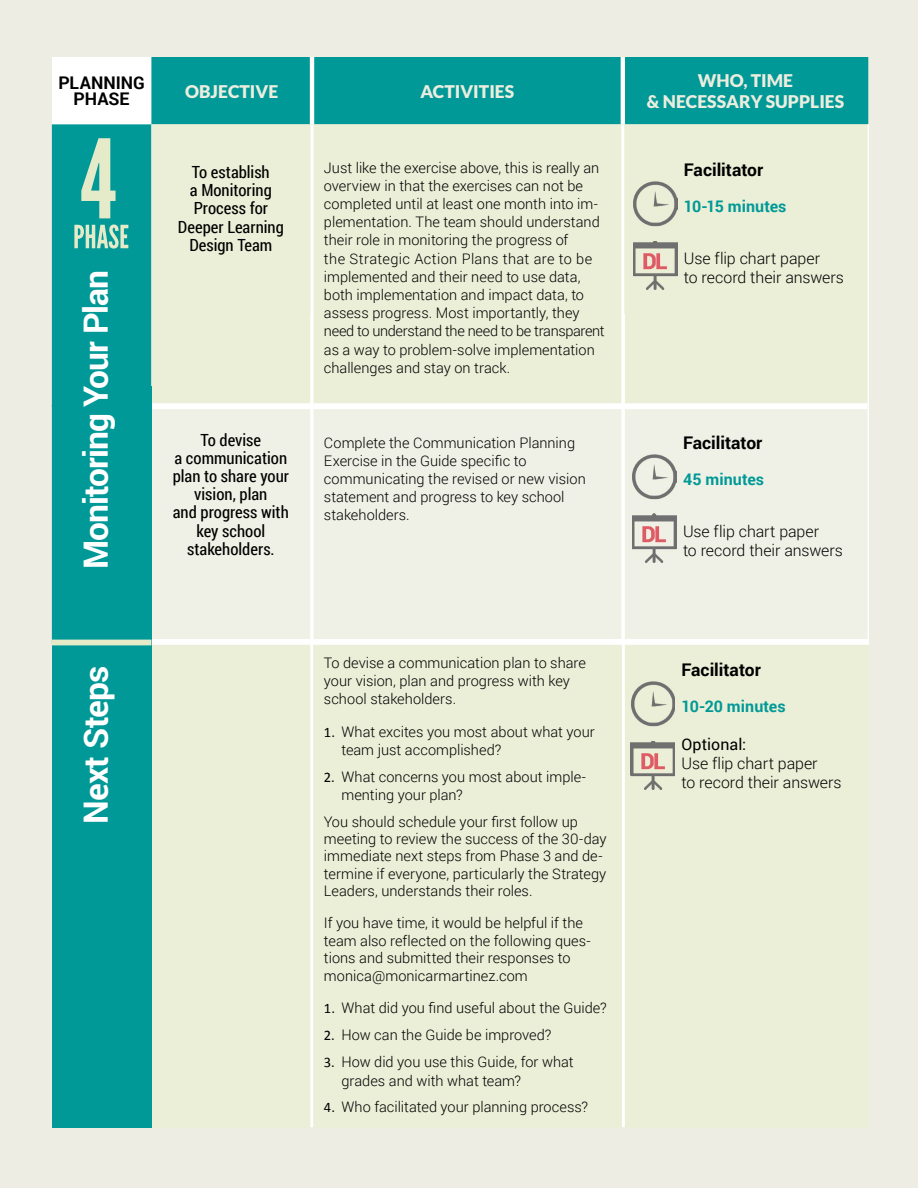
<style>
.page{position:relative;width:918px;height:1188px;background:#edede4}
.page>*{position:absolute;margin:0;border:0;box-sizing:border-box;transform-origin:0 0}
.t1{font:700 33.45px "Roboto";letter-spacing:-.03em;color:#fff}
.t2{font:700 17.4px/16px "Roboto";color:#000;text-align:center}
.t3{font:900 17.4px/21px "Lato";color:#ebeddf;text-align:center}
.t4{font:16.8px/18.1px "Roboto Condensed";color:#000;text-align:center}
.t5{font:700 16.05px "Roboto";letter-spacing:.005em;color:#009997}
.t6{font:16.05px "Roboto";letter-spacing:.005em;color:#000}
.t7{font:300 15.9px/18.8px "Roboto";letter-spacing:-.005em;color:#000}
.t8{font:300 14.55px/18.1px "Roboto";color:#000}
.s1{font-family:"Calibri";font-weight:400}
</style>
<div class="page">
<div style="left:52px;top:57px;width:816px;height:1070px;background:#ebefd7"></div>
<svg style="left:52px;top:57px;width:816px;height:329px;background:#17a2a0"></svg>
<svg style="left:151px;top:124px;width:717px;height:279px"></svg>
<div style="left:151px;top:409px;width:717px;height:230px;background:#f0f1e6"></div>
<hr style="left:310px;top:57px;width:4px;height:67px;background:#fff">
<hr style="left:621px;top:57px;width:4px;height:67px;background:#fff">
<hr style="left:311px;top:124px;width:2px;height:279px;background:#fff">
<hr style="left:621px;top:124px;width:3px;height:279px;background:#fff">
<hr style="left:621px;top:409px;width:3px;height:230px;background:#fff">
<div style="left:151px;top:639px;width:161px;height:6px;background:#fff"></div>
<div style="left:312px;top:639px;width:311px;height:6px;background:#fff"></div>
<div style="left:623px;top:639px;width:246px;height:6px;background:#fff"></div>
<div style="left:151px;top:403px;width:161px;height:6px;background:#fff"></div>
<div style="left:312px;top:403px;width:311px;height:6px;background:#fff"></div>
<div style="left:623px;top:403px;width:245px;height:6px;background:#fff"></div>
<hr style="left:868px;top:124px;width:1px;height:282px;background:#fff">
<hr style="left:868px;top:406px;width:1px;height:233px;background:#fff">
<div style="left:52px;top:386px;width:99px;height:741px;background:#009997"></div>
<img style="left:633px;top:181px;width:44px;height:48px">
<img style="left:632px;top:454px;width:44px;height:48px">
<img style="left:631px;top:681px;width:44px;height:46px">
<img style="left:633px;top:241px;width:44px;height:48px">
<img style="left:632px;top:514px;width:44px;height:48px">
<img style="left:631px;top:741px;width:44px;height:48px">
<hr style="left:310px;top:314px;width:3px;height:813px;background:#fff">
<hr style="left:622px;top:314px;width:3px;height:813px;background:#fff">
<svg style="left:74px;top:224px;width:54px;height:25px"></svg>
<svg style="left:81px;top:138px;width:35px;height:80px"></svg>
<div style="left:52px;top:640px;width:99px;height:5px;background:#e5eac8"></div>
<p class="t2" style="left:58px;top:74px;width:88px">PLANNING<br>PHASE</p>
<p class="t3" style="left:185px;top:80px;width:95px">OBJECTIVE</p>
<p class="t3" style="left:421px;top:80px;width:95px">ACTIVITIES</p>
<p class="t3" style="left:647px;top:70px;width:199px">WHO, TIME<br>&amp; NECESSARY SUPPLIES</p>
<h1 class="t1" style="left:72px;top:569px;width:301px;rotate:-90deg">Monitoring Your Plan</h1>
<h1 class="t1" style="left:72px;top:824px;width:159px;rotate:-90deg">Next Steps</h1>
<p class="t4" style="left:178px;top:162px;width:107px">To establish<br>a Monitoring<br>Process for<br>Deeper Learning<br>Design Team</p>
<p class="t4" style="left:173px;top:430px;width:118px">To devise<br>a communication plan to share your vision, plan<br>and progress with key school stakeholders.</p>
<p class="t8" style="left:324px;top:158px;width:282px">Just like the exercise above, this is really an overview in that the exercises can not be completed until at least one month into im&shy;plementation. The team should understand their role in monitoring the progress of<br>the Strategic Action Plans that are to be implemented and their need to use data, both implementation and impact data, to assess progress. Most importantly, they need to understand the need to be transparent as a way to problem-solve implementation challenges and stay on track.</p>
<p class="t8" style="left:324px;top:433px;width:263px">Complete the Communication Planning<br>Exercise in the Guide specific to communicating the revised or new vision statement and progress to key school stakeholders.</p>
<p class="t8" style="left:324px;top:653px;width:263px">To devise a communication plan to share your vision, plan and progress with key school stakeholders.</p>
<p class="t8" style="left:341px;top:722px;width:255px;text-indent:-17px"><span class="s1">1.</span> What excites you most about what your team just accomplished?</p>
<p class="t8" style="left:341px;top:767px;width:246px;text-indent:-17px"><span class="s1">2.</span> What concerns you most about imple&shy;menting your plan?</p>
<p class="t8" style="left:324px;top:812px;width:284px;line-height:17.4px">You should schedule your first follow up meeting to review the success of the 30-day immediate next steps from Phase 3 and de&shy;termine if everyone, particularly the Strategy Leaders, understands their roles.</p>
<p class="t8" style="left:324px;top:914px;width:268px;line-height:17.4px">If you have time, it would be helpful if the team also reflected on the following ques&shy;tions and submitted their responses to monica@monicarmartinez.com</p>
<p class="t8" style="left:324px;top:999px;width:284px"><span class="s1">1.</span> What did you find useful about the Guide?</p>
<p class="t8" style="left:324px;top:1026px;width:229px"><span class="s1">2.</span> How can the Guide be improved?</p>
<p class="t8" style="left:341px;top:1053px;width:234px;text-indent:-17px"><span class="s1">3.</span> How did you use this Guide, for what grades and with what team?</p>
<p class="t8" style="left:324px;top:1098px;width:266px"><span class="s1">4.</span> Who facilitated your planning process?</p>
<p class="t2" style="left:684px;top:161px;width:81px">Facilitator</p>
<p class="t5" style="left:684px;top:195px;width:104px">10-15 minutes</p>
<p class="t7" style="left:684px;top:249px;width:161px">Use flip chart paper<br>to record their answers</p>
<p class="t2" style="left:683px;top:434px;width:81px">Facilitator</p>
<p class="t5" style="left:683px;top:468px;width:83px">45 minutes</p>
<p class="t7" style="left:683px;top:522px;width:161px">Use flip chart paper<br>to record their answers</p>
<p class="t2" style="left:682px;top:661px;width:81px">Facilitator</p>
<p class="t5" style="left:682px;top:695px;width:106px">10-20 minutes</p>
<p class="t6" style="left:682px;top:733px;width:66px">Optional:</p>
<p class="t7" style="left:682px;top:753px;width:161px">Use flip chart paper<br>to record their answers</p>
</div>
